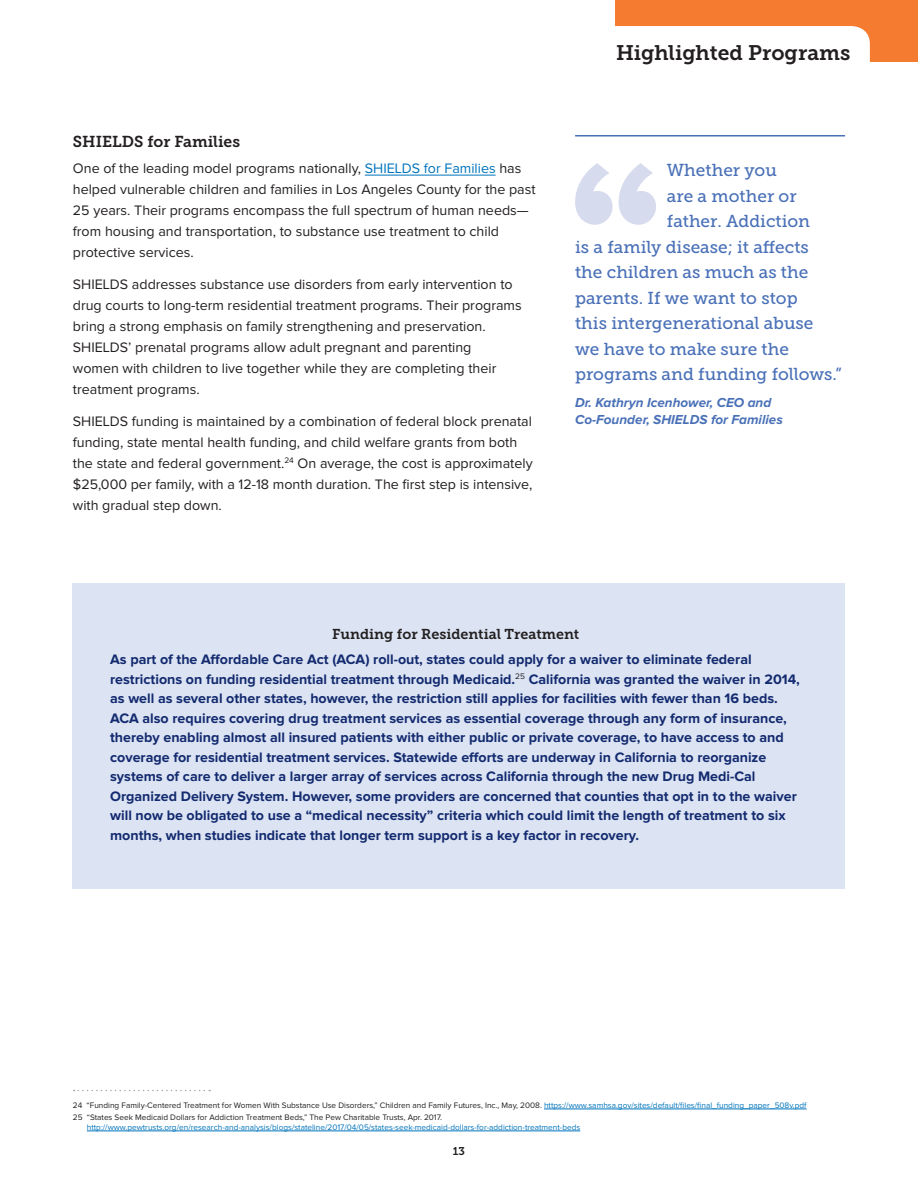
<style>
.page{position:relative;width:918px;height:1188px;background:#fff}
.page>*{position:absolute;margin:0;border:0;box-sizing:border-box;transform-origin:0 0}
.t1{font:21px "Museo Slab 700";color:#231f20}
.t2{font:17.25px "Museo Slab 500";color:#4970b7}
.t3{font:15.75px "Museo Slab 700";color:#231f20}
.t4{font:700 14.25px/19.5px "Proxima Nova";color:#132a6f}
.t5{font:14.25px/21px "Proxima Nova";color:#231f20}
.t6{font:14.25px "Museo Slab 700";color:#231f20}
.t7{font:italic 700 13.5px/16.5px "Proxima Nova";color:#4970b7}
.t8{font:11.25px "Museo Slab 700";color:#231f20}
.t9{font:8.25px/12px "Proxima Nova";color:#231f20}
.t10{font:8.25px "Proxima Nova";color:#0174bc}
.s1{color:#0174bc}
</style>
<div class="page">
<div style="left:616px;top:0;width:302px;height:61px;background:#f47b2f"></div>
<div style="left:73px;top:584px;width:772px;height:305px;background:#dce4f3"></div>
<div style="left:264px;top:26px;width:606px;height:68px;background:#fff;border-radius:18px"></div>
<hr style="left:365px;top:175px;width:131px;height:1px;background:#0174bc">
<svg style="left:575px;top:163px;width:81px;height:62px"></svg>
<hr style="left:575px;top:135px;width:270px;height:1px;background:#4970b7">
<hr style="left:544px;top:1109px;width:263px;height:1px;background:#0174bc">
<hr style="left:87px;top:1131px;width:493px;height:1px;background:#0174bc">
<svg style="left:74px;top:1090px;width:136px;height:1px"></svg>
<p class="t3" style="left:73px;top:132px;width:169px">SHIELDS for Families</p>
<p class="t5" style="left:73px;top:158px;width:464px">One of the leading model programs nationally, <span class="s1">SHIELDS for Families</span> has helped vulnerable children and families in Los Angeles County for the past 25 years. Their programs encompass the full spectrum of human needs— from housing and transportation, to substance use treatment to child protective services.</p>
<p class="t5" style="left:73px;top:274px;width:450px">SHIELDS addresses substance use disorders from early intervention to drug courts to long-term residential treatment programs. Their programs bring a strong emphasis on family strengthening and preservation.<br>SHIELDS’ prenatal programs allow adult pregnant and parenting<br>women with children to live together while they are completing their treatment programs.</p>
<p class="t5" style="left:73px;top:411px;width:461px">SHIELDS funding is maintained by a combination of federal block prenatal funding, state mental health funding, and child welfare grants from both the state and federal government.<sup>24</sup> On average, the cost is approximately $25,000 per family, with a 12-18 month duration. The first step is intensive, with gradual step down.</p>
<h1 class="t1" style="left:616px;top:41px;width:236px">Highlighted Programs</h1>
<p class="t2" style="left:667px;top:160px;width:111px">Whether you</p>
<p class="t2" style="left:667px;top:186px;width:131px">are a mother or</p>
<p class="t2" style="left:667px;top:211px;width:145px">father. Addiction</p>
<p class="t2" style="left:575px;top:237px;width:235px">is a family disease; it affects</p>
<p class="t2" style="left:575px;top:262px;width:235px">the children as much as the</p>
<p class="t2" style="left:575px;top:288px;width:224px">parents. If we want to stop</p>
<p class="t2" style="left:575px;top:313px;width:240px">this intergenerational abuse</p>
<p class="t2" style="left:575px;top:339px;width:215px">we have to make sure the</p>
<p class="t2" style="left:575px;top:364px;width:268px">programs and funding follows.”</p>
<p class="t7" style="left:575px;top:395px;width:209px">Dr. Kathryn Icenhower, CEO and<br>Co-Founder, SHIELDS for Families</p>
<p class="t6" style="left:332px;top:626px;width:249px">Funding for Residential Treatment</p>
<p class="t4" style="left:110px;top:650px;width:691px">As part of the Affordable Care Act (ACA) roll-out, states could apply for a waiver to eliminate federal restrictions on funding residential treatment through Medicaid.<sup>25</sup> California was granted the waiver in 2014, as well as several other states, however, the restriction still applies for facilities with fewer than 16 beds.<br>ACA also requires covering drug treatment services as essential coverage through any form of insurance, thereby enabling almost all insured patients with either public or private coverage, to have access to and coverage for residential treatment services. Statewide efforts are underway in California to reorganize systems of care to deliver a larger array of services across California through the new Drug Medi-Cal Organized Delivery System. However, some providers are concerned that counties that opt in to the waiver will now be obligated to use a “medical necessity” criteria which could limit the length of treatment to six months, when studies indicate that longer term support is a key factor in recovery.</p>
<p class="t9" style="left:73px;top:1099px;width:735px">24 “Funding Family-Centered Treatment for Women With Substance Use Disorders,” Children and Family Futures, Inc., May, 2008. <span class="s1">https://www.samhsa.gov/sites/default/files/final_funding_paper_508v.pdf<br></span>25 “States Seek Medicaid Dollars for Addiction Treatment Beds,” The Pew Charitable Trusts, Apr. 2017.</p>
<p class="t10" style="left:87px;top:1122px;width:495px">http://www.pewtrusts.org/en/research-and-analysis/blogs/stateline/2017/04/05/states-seek-medicaid-dollars-for-addiction-treatment-beds</p>
<p class="t8" style="left:453px;top:1145px;width:14px">13</p>
</div>
